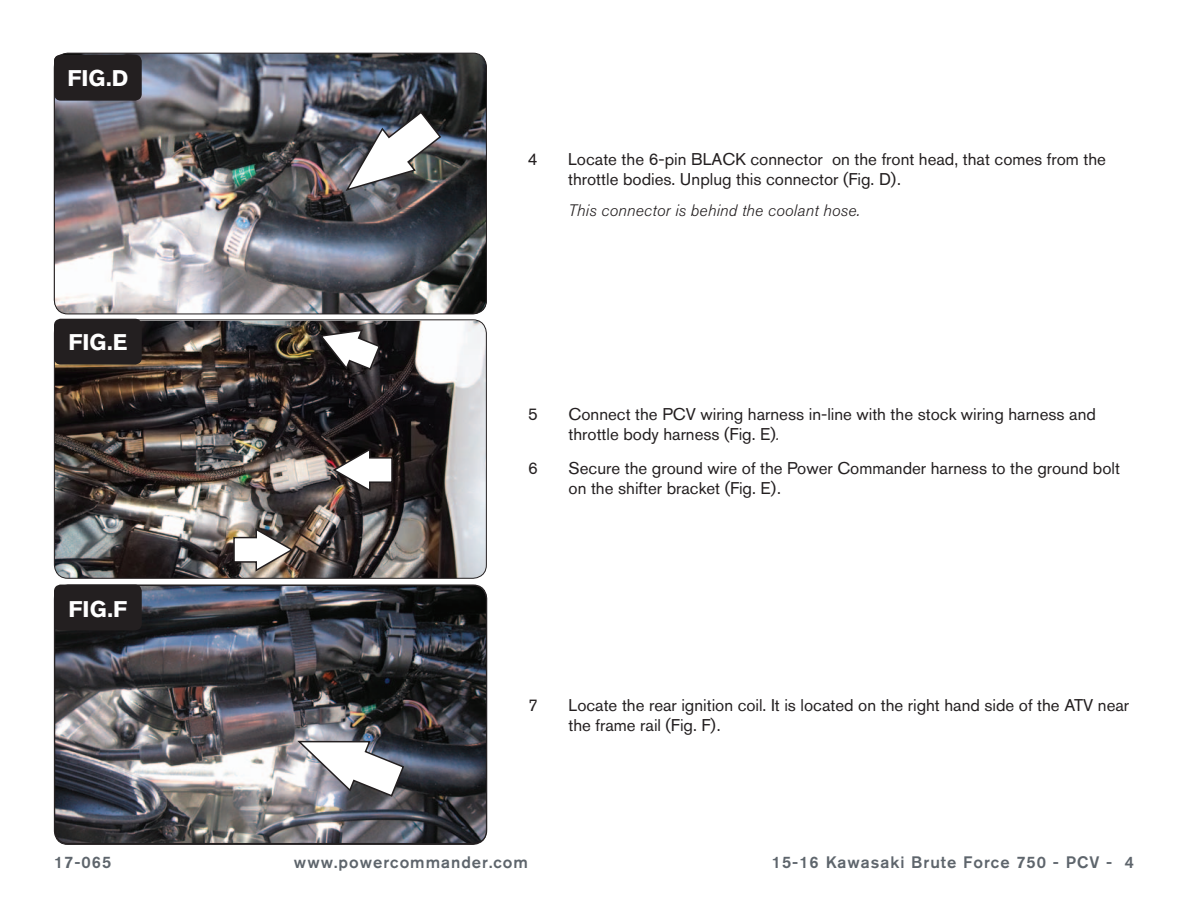
<style>
.page{position:relative;width:1188px;height:918px;background:#fff}
.page>*{position:absolute;margin:0;border:0;box-sizing:border-box;transform-origin:0 0}
.t1{font:700 22.5px "Akzidenz Grotesk BQ";color:#fff}
.Bodycopy{font:16.8px/20.2px "Akzidenz Grotesk BQ";color:#231f20}
.t2{font:500 16.5px "Akzidenz Grotesk BQ";letter-spacing:.06em;color:#5e656c}
.Bodycopy-2{font:italic 300 16.5px "Akzidenz Grotesk BQ";letter-spacing:.01em;color:#231f20}
.s1{font-weight:300;font-style:italic;font-size:16.5px}
</style>
<div class="page">
<img style="left:54px;top:585px;width:432px;height:259px">
<img style="left:54px;top:321px;width:431px;height:257px">
<div style="left:54px;top:319px;width:433px;height:260px;border:1px solid #231f20;border-radius:14px"></div>
<div style="left:54px;top:585px;width:88px;height:45px;background:#231f20;border-radius:7px"></div>
<img style="left:54px;top:53px;width:432px;height:261px">
<div style="left:54px;top:53px;width:433px;height:261px;border:1px solid #231f20;border-radius:14px"></div>
<div style="left:54px;top:55px;width:88px;height:46px;background:#231f20;border-radius:7px"></div>
<div style="left:54px;top:319px;width:88px;height:46px;background:#231f20;border-radius:7px"></div>
<img style="left:344px;top:110px;width:98px;height:82px">
<svg style="left:233px;top:527px;width:62px;height:45px"></svg>
<svg style="left:331px;top:447px;width:63px;height:46px"></svg>
<svg style="left:318px;top:328px;width:63px;height:43px"></svg>
<div style="left:54px;top:585px;width:433px;height:259px;border:1px solid #231f20;border-radius:14px"></div>
<svg style="left:296px;top:740px;width:109px;height:58px"></svg>
<p class="t1" style="left:67px;top:65px;width:62px">FIG.D</p>
<p class="t1" style="left:76px;top:65px;width:46px">FIG.</p>
<p class="t1" style="left:68px;top:330px;width:61px">FIG.E</p>
<p class="t1" style="left:69px;top:596px;width:60px">FIG.F</p>
<p class="Bodycopy" style="left:528px;top:148px;width:11px">4</p>
<p class="Bodycopy" style="left:568px;top:148px;width:539px">Locate the 6-pin BLACK connector on the front head, that comes from the throttle bodies. Unplug this connector (Fig. D).</p>
<p class="Bodycopy-2" style="left:568px;top:201px;width:293px">This connector is behind the coolant hose.</p>
<p class="Bodycopy" style="left:528px;top:403px;width:11px">5</p>
<p class="Bodycopy" style="left:569px;top:403px;width:529px">Connect the PCV wiring harness in-line with the stock wiring harness and throttle body harness (Fig. E)<span class="s1">.</span></p>
<p class="Bodycopy" style="left:528px;top:457px;width:11px">6</p>
<p class="Bodycopy" style="left:569px;top:457px;width:553px">Secure the ground wire of the Power Commander harness to the ground bolt on the shifter bracket (Fig. E).</p>
<p class="Bodycopy" style="left:528px;top:695px;width:11px">7</p>
<p class="Bodycopy" style="left:569px;top:695px;width:562px">Locate the rear ignition coil. It is located on the right hand side of the ATV near the frame rail (Fig. F).</p>
<p class="t2" style="left:54px;top:852px;width:59px">17-065</p>
<p class="t2" style="left:294px;top:852px;width:236px">www.powercommander.com</p>
<p class="t2" style="left:772px;top:852px;width:364px">15-16 Kawasaki Brute Force 750 - PCV - 4</p>
</div>
